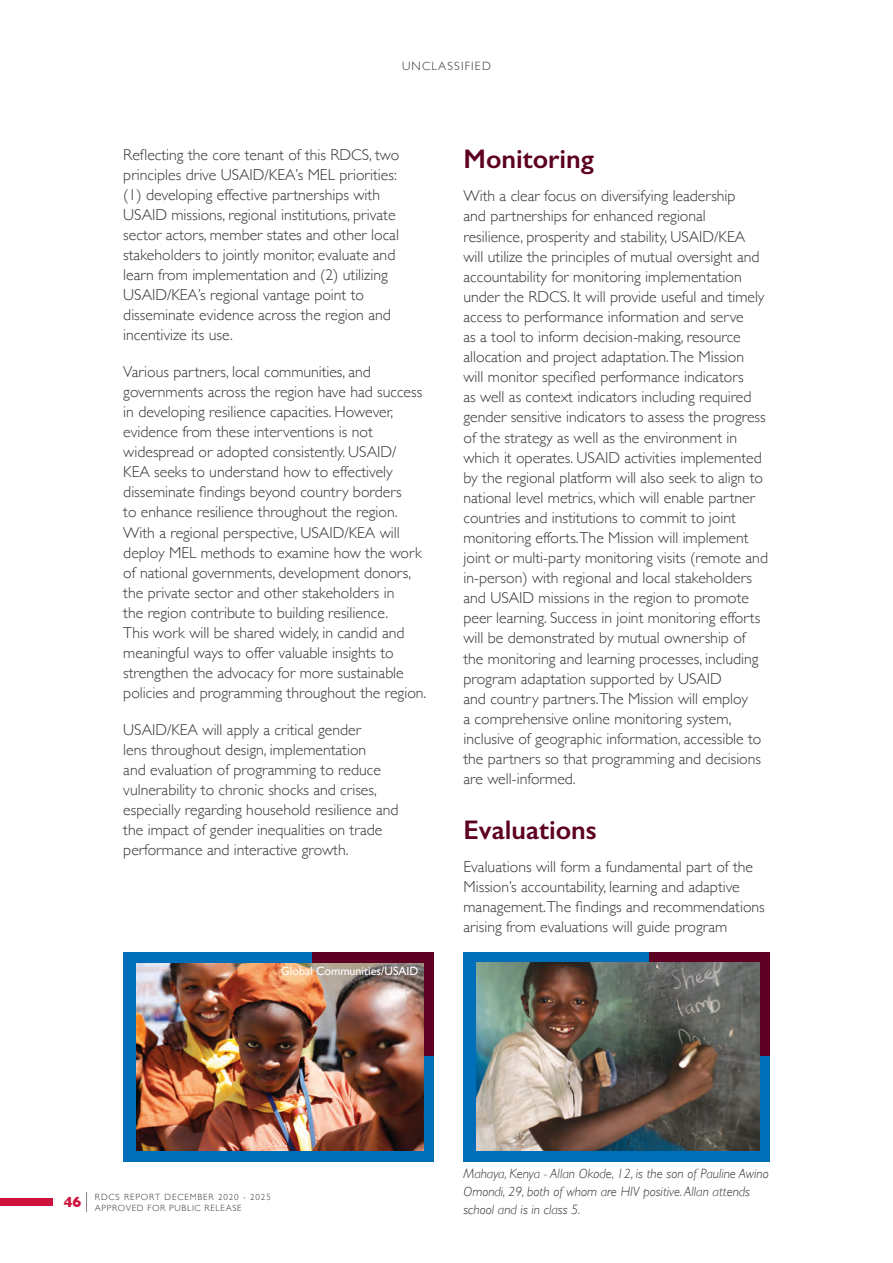
<style>
.page{position:relative;width:893px;height:1263px;background:#fff}
.page>*{position:absolute;margin:0;border:0;box-sizing:border-box;transform-origin:0 0}
.t1{font:600 27px "Gill Sans";color:#5d0023}
.t2{font:300 15.75px/20.1px "Gill Sans";color:#363536}
.t3{font:italic 300 13.5px/18px "Gill Sans";color:#363536}
.t4{font:12px "Gill Sans";color:#fff}
.t5{font:300 12px "Gill Sans";letter-spacing:.1em;color:#363536}
.t6{font:300 9px "Gill Sans";letter-spacing:.1em;color:#363536}
.s1{font-weight:700;font-size:15px;color:#cd123d}
</style>
<div class="page">
<div style="left:0;top:1198px;width:53px;height:8px;background:#cd123d"></div>
<svg style="left:86px;top:1192px;width:1px;height:20px"></svg>
<div style="left:123px;top:952px;width:302px;height:210px;background:#006fb9"></div>
<div style="left:312px;top:952px;width:122px;height:119px;background:#5d0023"></div>
<div style="left:304px;top:1056px;width:130px;height:106px;background:#006fb9"></div>
<img style="left:136px;top:964px;width:287px;height:187px">
<div style="left:463px;top:952px;width:298px;height:210px;background:#006fb9"></div>
<div style="left:649px;top:952px;width:121px;height:119px;background:#5d0023"></div>
<div style="left:641px;top:1056px;width:129px;height:106px;background:#006fb9"></div>
<img style="left:477px;top:962px;width:282px;height:188px">
<p class="t5" style="left:402px;top:56px;width:90px">UNCLASSIFIED</p>
<p class="t2" style="left:123px;top:144px;width:277px">Reflecting the core tenant of this RDCS, two</p>
<p class="t2" style="left:123px;top:164px;width:275px">principles drive USAID/KEA’s MEL priorities:</p>
<p class="t2" style="left:123px;top:184px;width:277px">(1) developing effective partnerships with USAID missions, regional institutions, private sector actors, member states and other local stakeholders to jointly monitor, evaluate and learn from implementation and (2) utilizing USAID/KEA’s regional vantage point to disseminate evidence across the region and incentivize its use.</p>
<p class="t2" style="left:123px;top:361px;width:300px">Various partners, local communities, and governments across the region have had success in developing resilience capacities. However, evidence from these interventions is not widespread or adopted consistently. USAID/ KEA seeks to understand how to effectively</p>
<p class="t2" style="left:123px;top:481px;width:280px">disseminate findings beyond country borders</p>
<p class="t2" style="left:123px;top:501px;width:305px">to enhance resilience throughout the region.<br>With a regional perspective, USAID/KEA will deploy MEL methods to examine how the work of national governments, development donors, the private sector and other stakeholders in<br>the region contribute to building resilience.<br>This work will be shared widely, in candid and meaningful ways to offer valuable insights to strengthen the advocacy for more sustainable policies and programming throughout the region.</p>
<p class="t2" style="left:123px;top:719px;width:277px">USAID/KEA will apply a critical gender<br>lens throughout design, implementation<br>and evaluation of programming to reduce vulnerability to chronic shocks and crises, especially regarding household resilience and the impact of gender inequalities on trade performance and interactive growth.</p>
<p class="t4" style="left:281px;top:963px;width:139px">Global Communities/USAID</p>
<p class="t1" style="left:463px;top:143px;width:132px">Monitoring</p>
<p class="t2" style="left:463px;top:185px;width:302px">With a clear focus on diversifying leadership<br>and partnerships for enhanced regional resilience, prosperity and stability, USAID/KEA will utilize the principles of mutual oversight and accountability for monitoring implementation under the RDCS. It will provide useful and timely access to performance information and serve<br>as a tool to inform decision-making, resource allocation and project adaptation.The Mission</p>
<p class="t2" style="left:463px;top:366px;width:282px">will monitor specified performance indicators</p>
<p class="t2" style="left:463px;top:386px;width:306px">as well as context indicators including required gender sensitive indicators to assess the progress of the strategy as well as the environment in which it operates. USAID activities implemented by the regional platform will also seek to align to national level metrics, which will enable partner countries and institutions to commit to joint monitoring efforts.The Mission will implement joint or multi-party monitoring visits (remote and in-person) with regional and local stakeholders and USAID missions in the region to promote peer learning. Success in joint monitoring efforts will be demonstrated by mutual ownership of the monitoring and learning processes, including program adaptation supported by USAID<br>and country partners.The Mission will employ<br>a comprehensive online monitoring system, inclusive of geographic information, accessible to the partners so that programming and decisions are well-informed.</p>
<p class="t1" style="left:463px;top:813px;width:135px">Evaluations</p>
<p class="t2" style="left:463px;top:856px;width:291px">Evaluations will form a fundamental part of the<br>Mission’s accountability, learning and adaptive</p>
<p class="t2" style="left:463px;top:896px;width:303px">management.The findings and recommendations</p>
<p class="t2" style="left:463px;top:916px;width:265px">arising from evaluations will guide program</p>
<p class="t6" style="left:64px;top:1190px;width:209px"><span class="s1">46</span> RDCS REPORT DECEMBER 2020 - 2025</p>
<p class="t6" style="left:95px;top:1201px;width:7px">appro</p>
<p class="t6" style="left:126px;top:1201px;width:29px">ved for</p>
<p class="t6" style="left:169px;top:1201px;width:7px">public</p>
<p class="t6" style="left:205px;top:1201px;width:7px">release</p>
<p class="t3" style="left:463px;top:1165px;width:307px">Mahaya, Kenya - Allan Okode, 12, is the son of Pauline Awino<br>Omondi, 29, both of whom are HIV positive.Allan attends school and is in class 5.</p>
</div>
